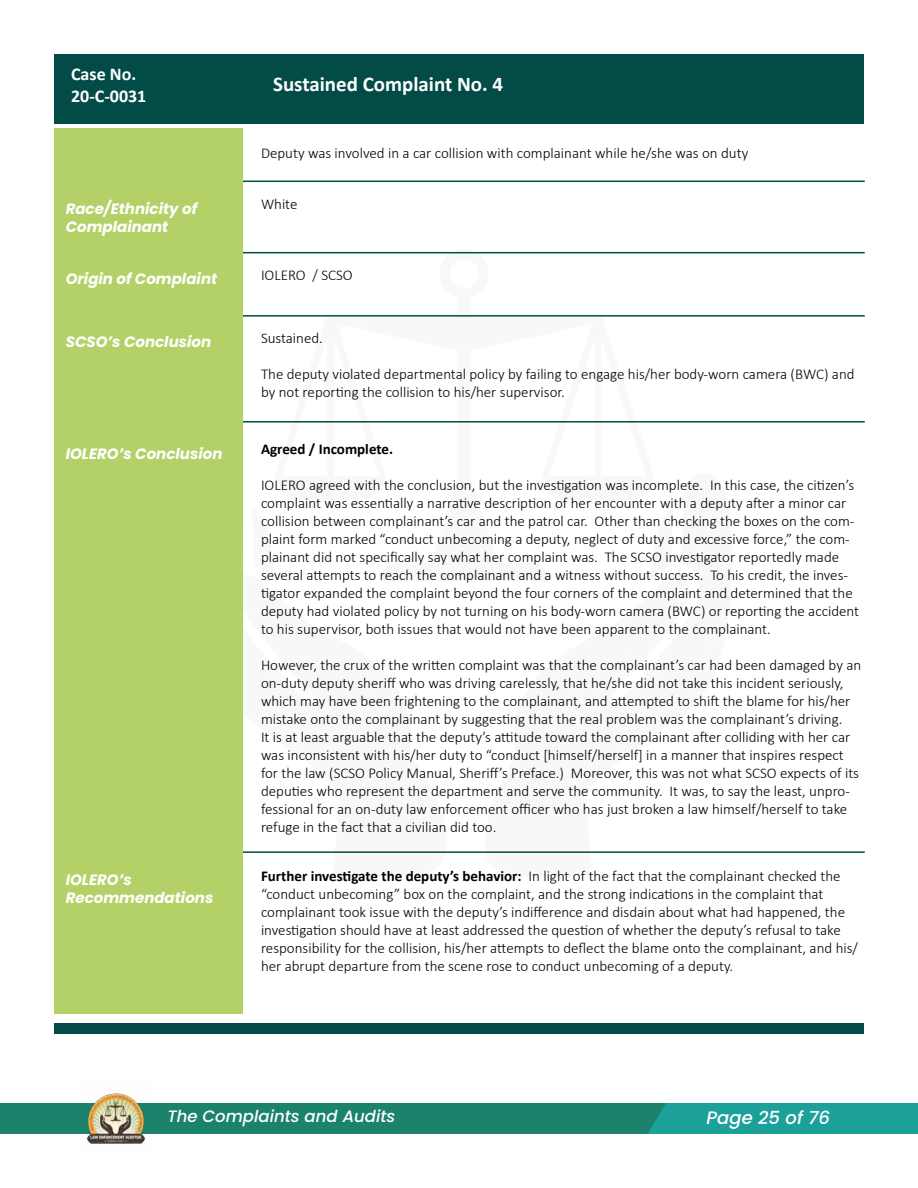
<style>
.page{position:relative;width:918px;height:1188px;background:#fff}
.page>*{position:absolute;margin:0;border:0;box-sizing:border-box;transform-origin:0 0}
.t1{font:700 21px "Calibri";color:#fff}
.t2{font:700 18px/21.6px "Calibri";color:#fff}
.t3{font:italic 500 18px "Poppins";color:#fff}
.t4{font:italic 500 16.5px "Poppins";color:#fff}
.t5{font:300 15px/18px "Calibri";color:#000}
.t6{font:italic 700 15px/18px "Poppins";color:#fff}
.t7{font:700 15px "Calibri";color:#000}
.s1{font-weight:700}
</style>
<div class="page">
<div style="left:0;top:1103px;width:918px;height:31px;background:#1b826c"></div>
<img style="left:87px;top:1093px;width:58px;height:51px">
<div style="left:648px;top:1103px;width:270px;height:31px;background:#1ba19a"></div>
<div style="left:54px;top:1023px;width:810px;height:11px;background:#034b47"></div>
<hr style="left:54px;top:181px;width:811px;height:1px;background:#034b47">
<hr style="left:54px;top:252px;width:811px;height:1px;background:#034b47">
<hr style="left:54px;top:315px;width:811px;height:2px;background:#034b47">
<hr style="left:54px;top:421px;width:811px;height:2px;background:#034b47">
<hr style="left:54px;top:851px;width:811px;height:2px;background:#034b47">
<div style="left:54px;top:54px;width:810px;height:69px;background:#034b47"></div>
<div style="left:54px;top:128px;width:189px;height:886px;background:#b4d168"></div>
<h5 class="t2" style="left:71px;top:63px;width:77px">Case No.<br>20-C-0031</h5>
<h5 class="t1" style="left:273px;top:70px;width:232px">Sustained Complaint No. 4</h5>
<p class="t5" style="left:261px;top:144px;width:489px">Deputy was involved in a car collision with complainant while he/she was on duty</p>
<h6 class="t6" style="left:66px;top:199px;width:133px">Race/Ethnicity of<br>Complainant</h6>
<p class="t5" style="left:261px;top:195px;width:38px">White</p>
<h6 class="t6" style="left:66px;top:270px;width:153px">Origin of Complaint</h6>
<p class="t5" style="left:261px;top:265px;width:93px">IOLERO / SCSO</p>
<h6 class="t6" style="left:66px;top:333px;width:147px">SCSO’s Conclusion</h6>
<p class="t5" style="left:261px;top:329px;width:63px">Sustained.</p>
<p class="t5" style="left:261px;top:365px;width:595px">The deputy violated departmental policy by failing to engage his/her body-worn camera (BWC) and by not reporting the collision to his/her supervisor.</p>
<h6 class="t6" style="left:66px;top:445px;width:158px">IOLERO’s Conclusion</h6>
<p class="t7" style="left:261px;top:439px;width:134px">Agreed / Incomplete.</p>
<p class="t5" style="left:261px;top:476px;width:600px">IOLERO agreed with the conclusion, but the investigation was incomplete. In this case, the citizen’s complaint was essentially a narrative description of her encounter with a deputy after a minor car collision between complainant’s car and the patrol car. Other than checking the boxes on the com&shy;plaint form marked “conduct unbecoming a deputy, neglect of duty and excessive force,” the com&shy;plainant did not specifically say what her complaint was. The SCSO investigator reportedly made several attempts to reach the complainant and a witness without success. To his credit, the inves&shy;tigator expanded the complaint beyond the four corners of the complaint and determined that the deputy had violated policy by not turning on his body-worn camera (BWC) or reporting the accident to his supervisor, both issues that would not have been apparent to the complainant.</p>
<p class="t5" style="left:261px;top:656px;width:602px">However, the crux of the written complaint was that the complainant’s car had been damaged by an on-duty deputy sheriff who was driving carelessly, that he/she did not take this incident seriously, which may have been frightening to the complainant, and attempted to shift the blame for his/her mistake onto the complainant by suggesting that the real problem was the complainant’s driving.<br>It is at least arguable that the deputy’s attitude toward the complainant after colliding with her car was inconsistent with his/her duty to “conduct [himself/herself] in a manner that inspires respect for the law (SCSO Policy Manual, Sheriff’s Preface.) Moreover, this was not what SCSO expects of its deputies who represent the department and serve the community. It was, to say the least, unpro-</p>
<p class="t5" style="left:261px;top:800px;width:588px">fessional for an on-duty law enforcement officer who has just broken a law himself/herself to take refuge in the fact that a civilian did too.</p>
<h6 class="t6" style="left:66px;top:871px;width:149px">IOLERO’s<br>Recommendations</h6>
<p class="t5" style="left:261px;top:866px;width:599px"><span class="s1">Further investigate the deputy’s behavior:</span> In light of the fact that the complainant checked the “conduct unbecoming” box on the complaint, and the strong indications in the complaint that complainant took issue with the deputy’s indifference and disdain about what had happened, the investigation should have at least addressed the question of whether the deputy’s refusal to take responsibility for the collision, his/her attempts to deflect the blame onto the complainant, and his/ her abrupt departure from the scene rose to conduct unbecoming of a deputy.</p>
<p class="t4" style="left:167px;top:1107px;width:229px">The Complaints and Audits</p>
<p class="t3" style="left:707px;top:1107px;width:125px">Page 25 of 76</p>
</div>
